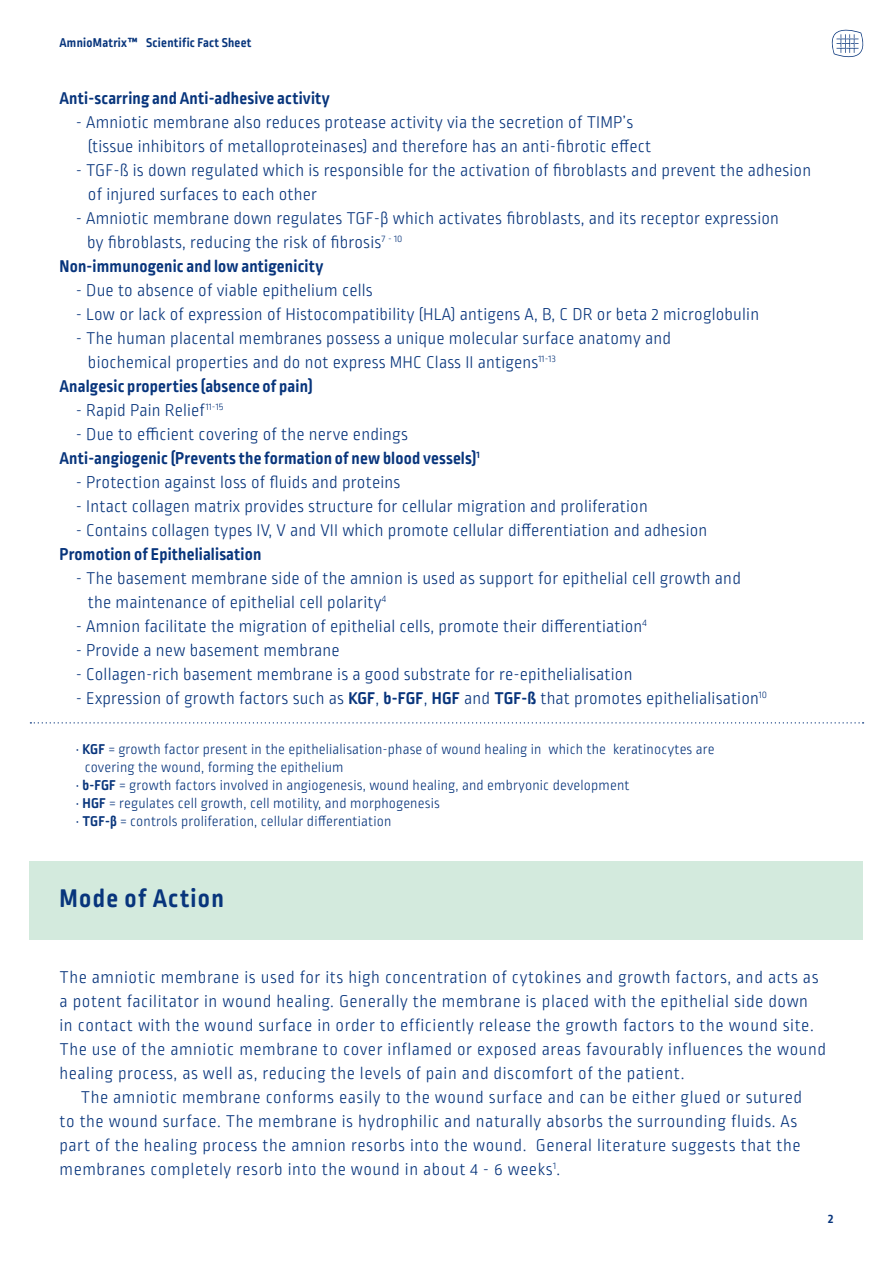
<style>
.page{position:relative;width:893px;height:1263px;background:#fff}
.page>*{position:absolute;margin:0;border:0;box-sizing:border-box;transform-origin:0 0}
.t1{font:700 27px "Ropa Soft Pro";letter-spacing:.05em;color:#08357c}
.t2{font:300 18px "Ropa Soft Pro";letter-spacing:.01em;color:#08357c}
.t3{font:300 18px/24px "Ropa Soft Pro";letter-spacing:.03em;color:#08357c}
.t4{font:700 18px "Ropa Soft Pro";letter-spacing:.01em;color:#08357c}
.t5{font:300 15px "Ropa Soft Pro";letter-spacing:.01em;color:#08357c}
.t6{font:700 13.5px "Ropa Soft Pro";letter-spacing:.02em;color:#08357c}
.s1{font-weight:700}
</style>
<div class="page">
<svg style="left:831px;top:29px;width:33px;height:29px"></svg>
<svg style="left:30px;top:722px;width:834px;height:1px"></svg>
<div style="left:30px;top:861px;width:833px;height:78px;background:#d3eadd"></div>
<p class="t6" style="left:60px;top:35px;width:193px">AmnioMatrix™ Scientific Fact Sheet</p>
<p class="t4" style="left:60px;top:88px;width:272px">Anti-scarring and Anti-adhesive activity</p>
<p class="t2" style="left:76px;top:112px;width:559px">- Amniotic membrane also reduces protease activity via the secretion of TIMP’s</p>
<p class="t2" style="left:88px;top:136px;width:565px">(tissue inhibitors of metalloproteinases) and therefore has an anti-fibrotic effect</p>
<p class="t2" style="left:76px;top:160px;width:737px">- TGF-ß is down regulated which is responsible for the activation of fibroblasts and prevent the adhesion</p>
<p class="t2" style="left:88px;top:184px;width:231px">of injured surfaces to each other</p>
<p class="t2" style="left:76px;top:208px;width:705px">- Amniotic membrane down regulates TGF-β which activates fibroblasts, and its receptor expression</p>
<p class="t2" style="left:87px;top:232px;width:317px">by fibroblasts, reducing the risk of fibrosis<sup>7</sup> <sup>-</sup> <sup>10</sup></p>
<p class="t4" style="left:60px;top:256px;width:265px">Non-immunogenic and low antigenicity</p>
<p class="t2" style="left:76px;top:280px;width:299px">- Due to absence of viable epithelium cells</p>
<p class="t2" style="left:76px;top:304px;width:685px">- Low or lack of expression of Histocompatibility (HLA) antigens A, B, C DR or beta 2 microglobulin</p>
<p class="t2" style="left:76px;top:328px;width:597px">- The human placental membranes possess a unique molecular surface anatomy and</p>
<p class="t2" style="left:88px;top:352px;width:469px">biochemical properties and do not express MHC Class II antigens<sup>11-13</sup></p>
<p class="t4" style="left:60px;top:376px;width:255px">Analgesic properties (absence of pain)</p>
<p class="t2" style="left:76px;top:400px;width:149px">- Rapid Pain Relief<sup>11-15</sup></p>
<p class="t2" style="left:76px;top:424px;width:334px">- Due to efficient covering of the nerve endings</p>
<p class="t4" style="left:60px;top:448px;width:422px">Anti-angiogenic (Prevents the formation of new blood vessels)<sup>1</sup></p>
<p class="t2" style="left:76px;top:472px;width:326px">- Protection against loss of fluids and proteins</p>
<p class="t2" style="left:76px;top:496px;width:574px">- Intact collagen matrix provides structure for cellular migration and proliferation</p>
<p class="t2" style="left:76px;top:520px;width:633px">- Contains collagen types IV, V and VII which promote cellular differentiation and adhesion</p>
<p class="t4" style="left:60px;top:544px;width:203px">Promotion of Epithelialisation</p>
<p class="t2" style="left:76px;top:568px;width:667px">- The basement membrane side of the amnion is used as support for epithelial cell growth and</p>
<p class="t2" style="left:88px;top:592px;width:300px">the maintenance of epithelial cell polarity<sup>4</sup></p>
<p class="t2" style="left:76px;top:616px;width:573px">- Amnion facilitate the migration of epithelial cells, promote their differentiation<sup>4</sup></p>
<p class="t2" style="left:76px;top:640px;width:266px">- Provide a new basement membrane</p>
<p class="t2" style="left:76px;top:664px;width:558px">- Collagen-rich basement membrane is a good substrate for re-epithelialisation</p>
<p class="t2" style="left:76px;top:688px;width:693px">- Expression of growth factors such as <span class="s1">KGF</span>, <span class="s1">b-FGF</span>, <span class="s1">HGF</span> and <span class="s1">TGF-ß</span> that promotes epithelialisation<sup>10</sup></p>
<p class="t5" style="left:76px;top:741px;width:640px">• <span class="s1">KGF</span> = growth factor present in the epithelialisation-phase of wound healing in which the keratinocytes are</p>
<p class="t5" style="left:85px;top:759px;width:260px">covering the wound, forming the epithelium</p>
<p class="t5" style="left:76px;top:777px;width:555px">• <span class="s1">b-FGF</span> = growth factors involved in angiogenesis, wound healing, and embryonic development</p>
<p class="t5" style="left:76px;top:795px;width:366px">• <span class="s1">HGF</span> = regulates cell growth, cell motility, and morphogenesis</p>
<p class="t5" style="left:76px;top:813px;width:317px">• <span class="s1">TGF-β</span> = controls proliferation, cellular differentiation</p>
<p class="t1" style="left:60px;top:882px;width:166px">Mode of Action</p>
<p class="t3" style="left:60px;top:967px;width:768px">The amniotic membrane is used for its high concentration of cytokines and growth factors, and acts as a potent facilitator in wound healing. Generally the membrane is placed with the epithelial side down<br>in contact with the wound surface in order to efficiently release the growth factors to the wound site.<br>The use of the amniotic membrane to cover inflamed or exposed areas favourably influences the wound healing process, as well as, reducing the levels of pain and discomfort of the patient.</p>
<p class="t3" style="left:60px;top:1087px;width:744px;text-indent:21px">The amniotic membrane conforms easily to the wound surface and can be either glued or sutured to the wound surface. The membrane is hydrophilic and naturally absorbs the surrounding fluids. As part of the healing process the amnion resorbs into the wound. General literature suggests that the membranes completely resorb into the wound in about 4 - 6 weeks<sup>1</sup>.</p>
<p class="t6" style="left:828px;top:1211px;width:7px">2</p>
</div>
